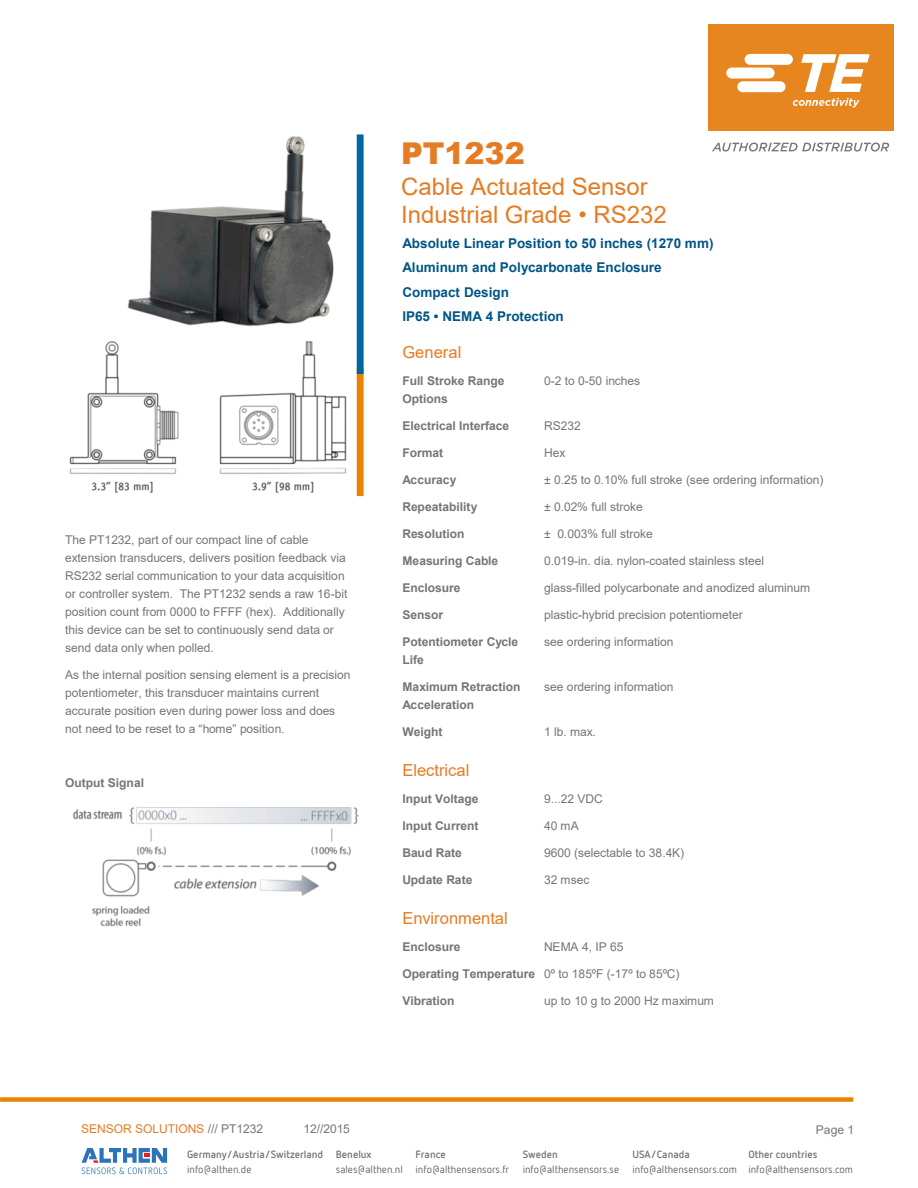
<style>
.page{position:relative;width:918px;height:1188px;background:#fff}
.page>*{position:absolute;margin:0;border:0;box-sizing:border-box;transform-origin:0 0}
.t1{font:900 30px "Arial";color:#e57c23}
.t2{font:24px/27.6px "Arial";color:#e57c23}
.t3{font:16.5px "Arial";color:#e57c23}
.t4{font:700 13.5px/24.6px "Arial";color:#005587}
.t5{font:12px/18px "Arial";color:#757574}
.t6{font:700 12px/18px "Arial";color:#757574}
.t7{font:12px "Arial";color:#e57c23}
.t8{font:10.5px "Netto OT";color:#5c5c5b}
.t9{font:700 10.5px "Netto OT";color:#737272}
.s1{font-weight:700}
.s2{color:#757574}
</style>
<div class="page">
<div style="left:0;top:1097px;width:853px;height:5px;background:#e98300"></div>
<img style="left:127px;top:134px;width:230px;height:220px">
<img style="left:70px;top:339px;width:277px;height:154px">
<img style="left:73px;top:807px;width:286px;height:120px">
<div style="left:357px;top:367px;width:7px;height:129px;background:#e98300"></div>
<div style="left:357px;top:134px;width:7px;height:240px;background:#0066a1"></div>
<svg style="left:82px;top:1148px;width:85px;height:26px"></svg>
<div style="left:708px;top:24px;width:186px;height:106px;background:#e7851e"></div>
<svg style="left:726px;top:54px;width:144px;height:54px"></svg>
<svg style="left:712px;top:143px;width:177px;height:9px"></svg>
<p class="t5" style="left:65px;top:532px;width:284px">The PT1232, part of our compact line of cable extension transducers, delivers position feedback via RS232 serial communication to your data acquisition or controller system. The PT1232 sends a raw 16-bit position count from 0000 to FFFF (hex). Additionally this device can be set to continuously send data or send data only when polled.</p>
<p class="t5" style="left:65px;top:667px;width:287px">As the internal position sensing element is a precision potentiometer, this transducer maintains current accurate position even during power loss and does not need to be reset to a “home” position.</p>
<p class="t6" style="left:65px;top:775px;width:80px">Output Signal</p>
<h1 class="t1" style="left:401px;top:142px;width:125px">PT1232</h1>
<h2 class="t2" style="left:401px;top:175px;width:267px">Cable Actuated Sensor<br>Industrial Grade • RS232</h2>
<p class="t4" style="left:402px;top:232px;width:313px">Absolute Linear Position to 50 inches (1270 mm)<br>Aluminum and Polycarbonate Enclosure<br>Compact Design<br>IP65 • NEMA 4 Protection</p>
<h3 class="t3" style="left:402px;top:346px;width:61px">General</h3>
<p class="t6" style="left:402px;top:373px;width:104px">Full Stroke Range<br>Options</p>
<p class="t5" style="left:544px;top:373px;width:98px">0-2 to 0-50 inches</p>
<p class="t6" style="left:402px;top:418px;width:108px">Electrical Interface</p>
<p class="t5" style="left:544px;top:418px;width:38px">RS232</p>
<p class="t6" style="left:402px;top:445px;width:42px">Format</p>
<p class="t5" style="left:544px;top:445px;width:23px">Hex</p>
<p class="t6" style="left:402px;top:472px;width:56px">Accuracy</p>
<p class="t5" style="left:544px;top:472px;width:281px">± 0.25 to 0.10% full stroke (see ordering information)</p>
<p class="t6" style="left:402px;top:499px;width:77px">Repeatability</p>
<p class="t5" style="left:544px;top:499px;width:100px">± 0.02% full stroke</p>
<p class="t6" style="left:402px;top:526px;width:64px">Resolution</p>
<p class="t5" style="left:544px;top:526px;width:110px">± 0.003% full stroke</p>
<p class="t6" style="left:402px;top:553px;width:97px">Measuring Cable</p>
<p class="t5" style="left:544px;top:553px;width:222px">0.019-in. dia. nylon-coated stainless steel</p>
<p class="t6" style="left:402px;top:580px;width:60px">Enclosure</p>
<p class="t5" style="left:544px;top:580px;width:268px">glass-filled polycarbonate and anodized aluminum</p>
<p class="t6" style="left:402px;top:607px;width:42px">Sensor</p>
<p class="t5" style="left:544px;top:607px;width:200px">plastic-hybrid precision potentiometer</p>
<p class="t6" style="left:402px;top:634px;width:117px">Potentiometer Cycle<br>Life</p>
<p class="t5" style="left:544px;top:634px;width:131px">see ordering information</p>
<p class="t6" style="left:402px;top:679px;width:120px">Maximum Retraction<br>Acceleration</p>
<p class="t5" style="left:544px;top:679px;width:131px">see ordering information</p>
<p class="t6" style="left:402px;top:724px;width:42px">Weight</p>
<p class="t5" style="left:544px;top:724px;width:53px">1 lb. max.</p>
<h3 class="t3" style="left:402px;top:764px;width:69px">Electrical</h3>
<p class="t6" style="left:402px;top:791px;width:78px">Input Voltage</p>
<p class="t5" style="left:544px;top:791px;width:60px">9...22 VDC</p>
<p class="t6" style="left:402px;top:818px;width:78px">Input Current</p>
<p class="t5" style="left:544px;top:818px;width:36px">40 mA</p>
<p class="t6" style="left:402px;top:845px;width:61px">Baud Rate</p>
<p class="t5" style="left:544px;top:845px;width:142px">9600 (selectable to 38.4K)</p>
<p class="t6" style="left:402px;top:872px;width:72px">Update Rate</p>
<p class="t5" style="left:544px;top:872px;width:47px">32 msec</p>
<h3 class="t3" style="left:402px;top:912px;width:107px">Environmental</h3>
<p class="t6" style="left:402px;top:939px;width:60px">Enclosure</p>
<p class="t5" style="left:544px;top:939px;width:81px">NEMA 4, IP 65</p>
<p class="t5" style="left:402px;top:966px;width:279px"><span class="s1">Operating Temperature</span> 0º to 185ºF (-17º to 85ºC)</p>
<p class="t6" style="left:402px;top:993px;width:54px">Vibration</p>
<p class="t5" style="left:544px;top:993px;width:171px">up to 10 g to 2000 Hz maximum</p>
<p class="t7" style="left:81px;top:1124px;width:184px">SENSOR SOLUTIONS <span class="s2">/// PT1232</span></p>
<p class="t5" style="left:303px;top:1121px;width:48px">12//2015</p>
<p class="t5" style="left:816px;top:1122px;width:40px">Page 1</p>
<p class="t9" style="left:187px;top:1150px;width:138px">Germany/Austria/Switzerland</p>
<p class="t8" style="left:187px;top:1165px;width:66px">info@althen.de</p>
<p class="t9" style="left:336px;top:1150px;width:37px">Benelux</p>
<p class="t8" style="left:336px;top:1165px;width:69px">sales@althen.nl</p>
<p class="t9" style="left:416px;top:1150px;width:32px">France</p>
<p class="t8" style="left:416px;top:1165px;width:95px">info@althensensors.fr</p>
<p class="t9" style="left:523px;top:1150px;width:37px">Sweden</p>
<p class="t8" style="left:523px;top:1165px;width:98px">info@althensensors.se</p>
<p class="t9" style="left:632px;top:1150px;width:59px">USA/Canada</p>
<p class="t8" style="left:632px;top:1165px;width:106px">info@althensensors.com</p>
<p class="t9" style="left:748px;top:1150px;width:71px">Other countries</p>
<p class="t8" style="left:748px;top:1165px;width:106px">info@althensensors.com</p>
</div>
